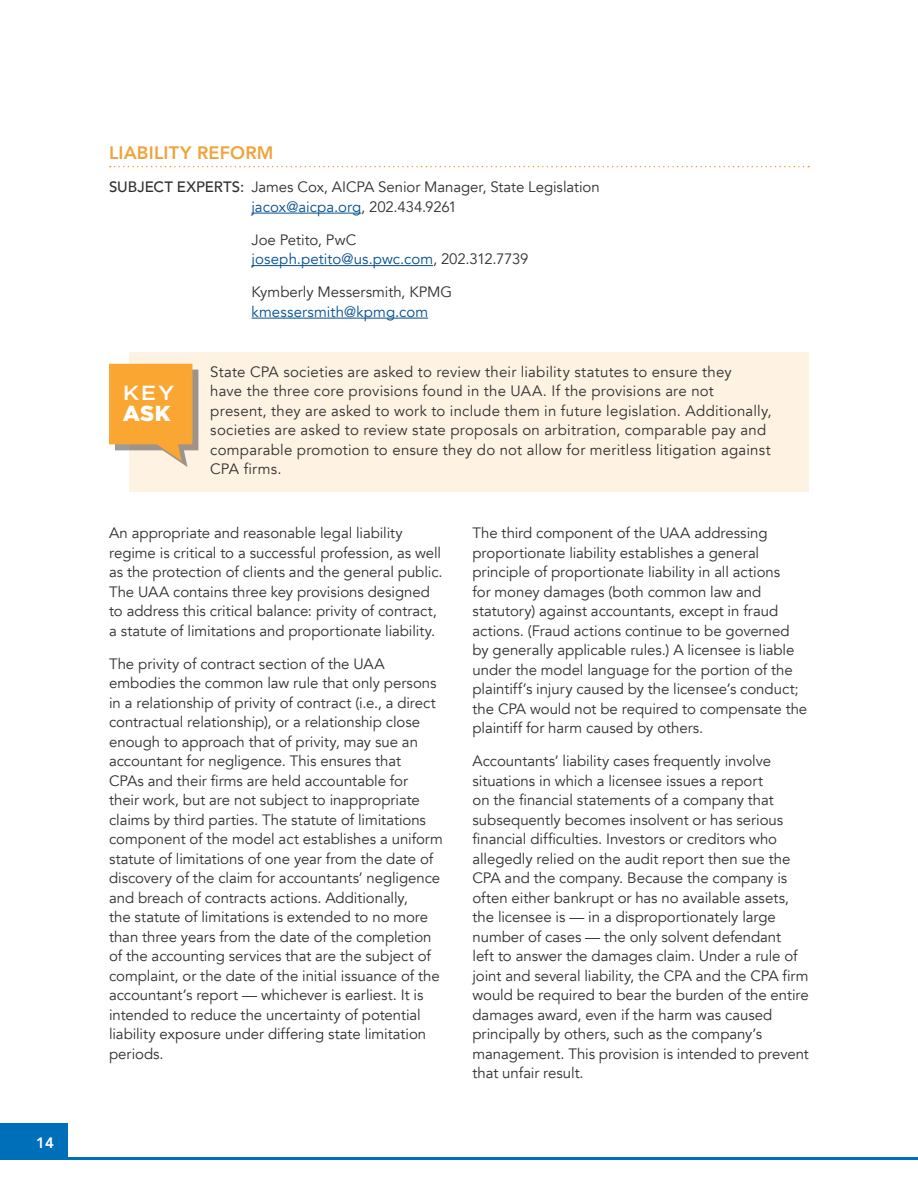
<style>
.page{position:relative;width:918px;height:1188px;background:#fff}
.page>*{position:absolute;margin:0;border:0;box-sizing:border-box;transform-origin:0 0}
.t1{font:900 21.6px "Gotham";color:#fff}
.t2{font:500 20.4px "Gotham";color:#fff;scale:1.12 1}
.t3{font:800 18px "Avenir LT Com";letter-spacing:.01em;color:#efa33b}
.t4{font:15px/19.5px "Avenir LT Com";letter-spacing:-.005em;color:#312f30}
.t5{font:15px/19.5px "Avenir LT Com";letter-spacing:.015em;color:#312f30}
.t6{font:15px "Avenir LT Com";letter-spacing:.01em;color:#014f90}
.t7{font:800 15px "Avenir LT Com";color:#fff}
.s1{font-weight:500}
.s2{color:#014f90}
</style>
<div class="page">
<div style="left:0;top:1123px;width:68px;height:37px;background:#006fba"></div>
<hr style="left:67px;top:1157px;width:851px;height:3px;background:#006fba">
<svg style="left:110px;top:166px;width:699px;height:1px"></svg>
<hr style="left:251px;top:213px;width:110px;height:1px;background:#014f90">
<hr style="left:252px;top:265px;width:181px;height:1px;background:#014f90">
<hr style="left:252px;top:318px;width:176px;height:1px;background:#014f90">
<div style="left:129px;top:352px;width:680px;height:139px;background:#fef3e2"></div>
<div style="left:115px;top:369px;width:83px;height:98px;background:#231f20;opacity:.45"></div>
<svg style="left:109px;top:363px;width:84px;height:100px;background:#f5ae4d"></svg>
<p class="t7" style="left:36px;top:1134px;width:19px">14</p>
<p class="t3" style="left:109px;top:142px;width:166px">LIABILITY REFORM</p>
<p class="t4" style="left:109px;top:177px;width:492px;text-align:center"><span class="s1">SUBJECT EXPERTS:</span> James Cox, AICPA Senior Manager, State Legislation <span class="s2">jacox@aicpa.org</span>, 202.434.9261</p>
<p class="t4" style="left:252px;top:230px;width:278px">Joe Petito, PwC <span class="s2">joseph.petito@us.pwc.com</span>, 202.312.7739</p>
<p class="t4" style="left:252px;top:282px;width:202px">Kymberly Messersmith, KPMG</p>
<p class="t6" style="left:252px;top:303px;width:178px">kmessersmith@kpmg.com</p>
<h2 class="t2" style="left:123px;top:381px;width:48px">KEY</h2>
<h1 class="t1" style="left:123px;top:400px;width:49px">ASK</h1>
<p class="t5" style="left:210px;top:362px;width:563px">State CPA societies are asked to review their liability statutes to ensure they<br>have the three core provisions found in the UAA. If the provisions are not present, they are asked to work to include them in future legislation. Additionally, societies are asked to review state proposals on arbitration, comparable pay and comparable promotion to ensure they do not allow for meritless litigation against CPA firms.</p>
<p class="t4" style="left:109px;top:524px;width:335px">An appropriate and reasonable legal liability regime is critical to a successful profession, as well as the protection of clients and the general public.<br>The UAA contains three key provisions designed to address this critical balance: privity of contract, a statute of limitations and proportionate liability.</p>
<p class="t4" style="left:109px;top:654px;width:335px">The privity of contract section of the UAA embodies the common law rule that only persons in a relationship of privity of contract (i.e., a direct contractual relationship), or a relationship close enough to approach that of privity, may sue an accountant for negligence. This ensures that<br>CPAs and their firms are held accountable for<br>their work, but are not subject to inappropriate claims by third parties. The statute of limitations component of the model act establishes a uniform statute of limitations of one year from the date of discovery of the claim for accountants’ negligence and breach of contracts actions. Additionally,<br>the statute of limitations is extended to no more than three years from the date of the completion of the accounting services that are the subject of complaint, or the date of the initial issuance of the accountant’s report — whichever is earliest. It is intended to reduce the uncertainty of potential liability exposure under differing state limitation periods.</p>
<p class="t4" style="left:472px;top:524px;width:336px">The third component of the UAA addressing proportionate liability establishes a general principle of proportionate liability in all actions<br>for money damages (both common law and statutory) against accountants, except in fraud actions. (Fraud actions continue to be governed by generally applicable rules.) A licensee is liable under the model language for the portion of the plaintiff’s injury caused by the licensee’s conduct; the CPA would not be required to compensate the plaintiff for harm caused by others.</p>
<p class="t4" style="left:472px;top:752px;width:338px">Accountants’ liability cases frequently involve situations in which a licensee issues a report<br>on the financial statements of a company that subsequently becomes insolvent or has serious financial difficulties. Investors or creditors who allegedly relied on the audit report then sue the CPA and the company. Because the company is often either bankrupt or has no available assets, the licensee is — in a disproportionately large number of cases — the only solvent defendant<br>left to answer the damages claim. Under a rule of joint and several liability, the CPA and the CPA firm would be required to bear the burden of the entire damages award, even if the harm was caused principally by others, such as the company’s management. This provision is intended to prevent that unfair result.</p>
</div>
